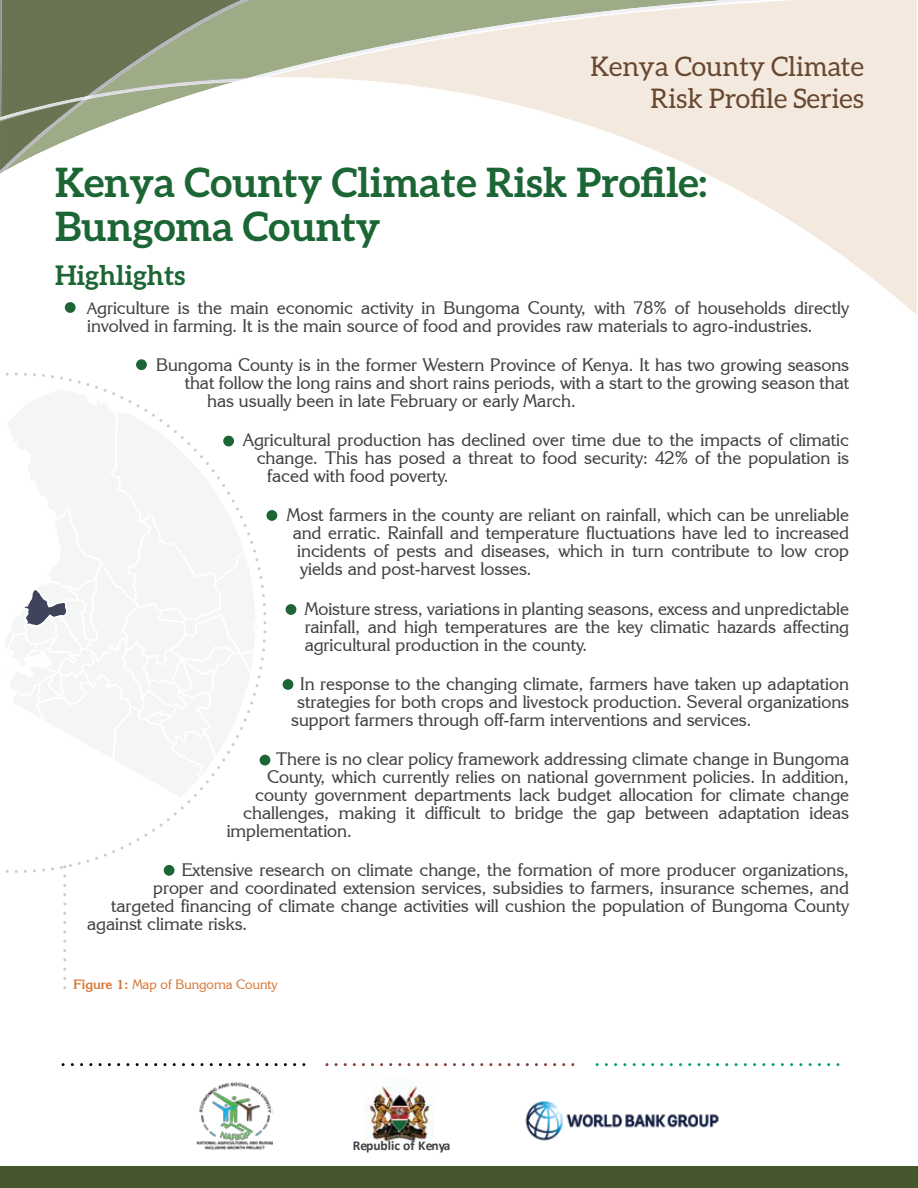
<style>
.page{position:relative;width:918px;height:1188px;background:#fff}
.page>*{position:absolute;margin:0;border:0;box-sizing:border-box;transform-origin:0 0}
.t1{font:700 40.5px/44px "Aleo";color:#1b6634}
.t2{font:27px/32.4px "Aleo";color:#68472f;text-align:right}
.t3{font:700 27px "Aleo";color:#1b6634}
.t4{font:18px/18px "Korinna IT Cby BT";color:#414042}
.t5{font:13.5px "Korinna IT Cby BT";color:#d77836}
.t6{font:700 13.5px "Calibri";color:#414042}
.s1{font-size:16.5px}
.s2{font-weight:700}
</style>
<div class="page">
<svg style="left:266px;top:0;width:651px;height:78px;background:#ddd9c8"></svg>
<svg style="left:335px;top:78px;width:582px;height:237px"></svg>
<svg style="left:0;top:0;width:266px;height:174px"></svg>
<svg style="left:325px;top:1063px;width:250px;height:3px"></svg>
<svg style="left:595px;top:1063px;width:245px;height:4px"></svg>
<svg style="left:61px;top:1063px;width:245px;height:4px"></svg>
<div style="left:0;top:1166px;width:918px;height:22px;background:#46562d"></div>
<div style="left:65px;top:302px;width:11px;height:11px;background:#1b6634;border-radius:50%"></div>
<div style="left:136px;top:359px;width:11px;height:11px;background:#1b6634;border-radius:50%"></div>
<div style="left:266px;top:510px;width:11px;height:11px;background:#1b6634;border-radius:50%"></div>
<div style="left:286px;top:604px;width:10px;height:11px;background:#1b6634;border-radius:50%"></div>
<div style="left:283px;top:679px;width:10px;height:11px;background:#1b6634;border-radius:50%"></div>
<div style="left:260px;top:755px;width:10px;height:11px;background:#1b6634;border-radius:50%"></div>
<img style="left:365px;top:1078px;width:69px;height:69px">
<img style="left:525px;top:1101px;width:194px;height:40px">
<img style="left:196px;top:1082px;width:76px;height:68px">
<svg style="left:5px;top:372px;width:250px;height:617px"></svg>
<h2 class="t2" style="left:591px;top:50px;width:275px">Kenya County Climate<br>Risk Profile Series</h2>
<h1 class="t1" style="left:55px;top:160px;width:653px">Kenya County Climate Risk Profile:<br>Bungoma County</h1>
<h2 class="t3" style="left:55px;top:260px;width:132px">Highlights</h2>
<p class="t4" style="left:87px;top:298px;width:763px"><span class="s1">A</span>griculture is the main economic activity in Bungoma County, with 78% of households directly involved in farming. It is the main source of food and provides raw materials to agro-industries.</p>
<p class="t4" style="left:156px;top:355px;width:694px">Bungoma County is in the former Western Province of Kenya. It has two growing seasons</p>
<p class="t4" style="left:185px;top:373px;width:666px">that follow the long rains and short rains periods, with a start to the growing season that</p>
<p class="t4" style="left:207px;top:391px;width:370px">has usually been in late February or early March.</p>
<p class="t4" style="left:243px;top:431px;width:608px">Agricultural production has declined over time due to the impacts of climatic</p>
<p class="t4" style="left:257px;top:449px;width:594px">change. This has posed a threat to food security: 42% of the population is</p>
<p class="t4" style="left:267px;top:467px;width:183px">faced with food poverty.</p>
<p class="t4" style="left:287px;top:506px;width:564px">Most farmers in the county are reliant on rainfall, which can be unreliable</p>
<p class="t4" style="left:293px;top:524px;width:558px">and erratic. Rainfall and temperature fluctuations have led to increased</p>
<p class="t4" style="left:297px;top:542px;width:553px">incidents of pests and diseases, which in turn contribute to low crop</p>
<p class="t4" style="left:300px;top:560px;width:233px">yields and post-harvest losses.</p>
<p class="t4" style="left:305px;top:599px;width:546px;text-align:justify">Moisture stress, variations in planting seasons, excess and unpredictable rainfall, and high temperatures are the key climatic hazards affecting agricultural production in the county.</p>
<p class="t4" style="left:300px;top:674px;width:550px">In response to the changing climate, farmers have taken up adaptation</p>
<p class="t4" style="left:297px;top:692px;width:553px">strategies for both crops and livestock production. Several organizations</p>
<p class="t4" style="left:291px;top:710px;width:462px">support farmers through off-farm interventions and services.</p>
<p class="t4" style="left:276px;top:750px;width:574px">There is no clear policy framework addressing climate change in Bungoma</p>
<p class="t4" style="left:267px;top:768px;width:583px">County, which currently relies on national government policies. In addition,</p>
<p class="t4" style="left:255px;top:786px;width:596px">county government departments lack budget allocation for climate change</p>
<p class="t4" style="left:243px;top:804px;width:607px">challenges, making it difficult to bridge the gap between adaptation ideas</p>
<p class="t4" style="left:227px;top:822px;width:127px">implementation.</p>
<p class="t4" style="left:182px;top:861px;width:669px">Extensive research on climate change, the formation of more producer organizations,</p>
<p class="t4" style="left:153px;top:879px;width:698px">proper and coordinated extension services, subsidies to farmers, insurance schemes, and</p>
<p class="t4" style="left:111px;top:897px;width:740px">targeted financing of climate change activities will cushion the population of Bungoma County</p>
<p class="t4" style="left:87px;top:915px;width:162px">against climate risks.</p>
<p class="t5" style="left:73px;top:976px;width:206px"><span class="s2">Figure 1:</span> Map of Bungoma County</p>
<p class="t6" style="left:353px;top:1137px;width:99px">Republic of Kenya</p>
</div>
